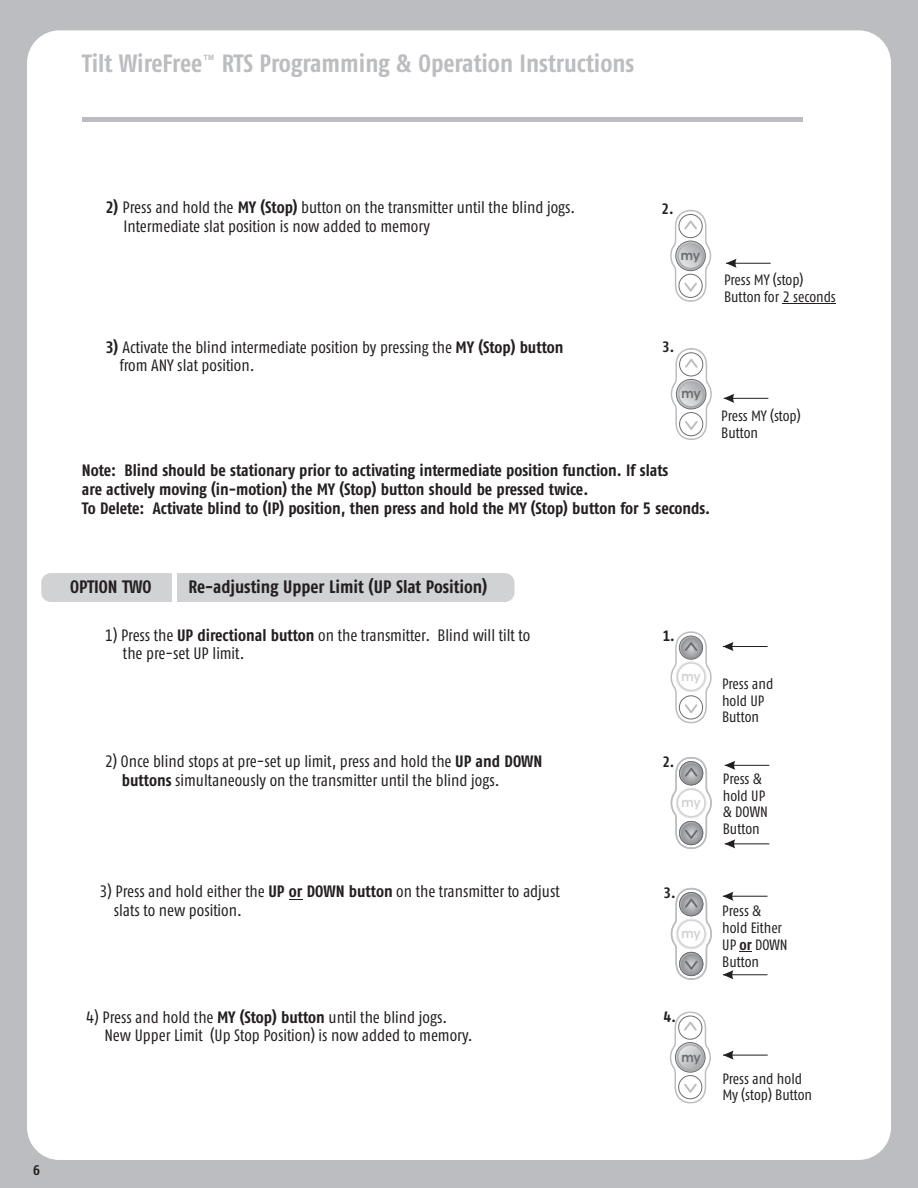
<style>
.page{position:relative;width:918px;height:1188px;background:#bcbdc0}
.page>*{position:absolute;margin:0;border:0;box-sizing:border-box;transform-origin:0 0}
.t1{font:25.05px "Fago Co Bold Tf";color:#bcbdc0}
.t2{font:18px "Fago Co Bold Tf";color:#231f20}
.t3{font:16.5px/18.6px "Fago Co Regular Tf";color:#231f20}
.t4{font:16.5px/18.9px "Fago Co Bold Tf";color:#231f20}
.t5{font:15px/16.8px "Fago Co Regular Tf";color:#231f20}
.t6{font:15px "Fago Co Bold Tf";color:#231f20}
.t7{font:13.95px "Fago Co Bold Tf";color:#231f20}
.t8{font:700 13.2px "Avant Garde IT Cby BT";color:#6c6d70}
.t9{font:700 13.2px "Avant Garde IT Cby BT";color:#d1d2d4}
.t10{font:700 7.35px "Arial";color:#bcbdc0}
.s1{font-family:"Fago Co Bold Tf"}
</style>
<div class="page">
<div style="left:27px;top:30px;width:864px;height:1130px;background:#fff;border-radius:32px"></div>
<div style="left:82px;top:117px;width:720px;height:5px;background:#bcbdc0"></div>
<hr style="left:723px;top:1055px;width:45px;height:1px;background:#231f20">
<svg style="left:723px;top:1051px;width:11px;height:9px"></svg>
<svg style="left:669px;top:1011px;width:42px;height:93px"></svg>
<div style="left:678px;top:1016px;width:24px;height:23px;border:1px solid #6c6d70;border-radius:50%"></div>
<hr style="left:725px;top:765px;width:44px;height:1px;background:#231f20">
<svg style="left:725px;top:761px;width:10px;height:9px"></svg>
<hr style="left:725px;top:844px;width:44px;height:1px;background:#231f20">
<svg style="left:725px;top:839px;width:10px;height:9px"></svg>
<svg style="left:670px;top:757px;width:42px;height:92px"></svg>
<svg style="left:740px;top:951px;width:12px;height:1px"></svg>
<hr style="left:723px;top:896px;width:45px;height:1px;background:#231f20">
<svg style="left:723px;top:892px;width:10px;height:9px"></svg>
<hr style="left:723px;top:975px;width:45px;height:1px;background:#231f20">
<svg style="left:723px;top:970px;width:10px;height:9px"></svg>
<svg style="left:670px;top:887px;width:42px;height:93px"></svg>
<svg style="left:289px;top:899px;width:13px;height:1px"></svg>
<svg style="left:670px;top:348px;width:42px;height:92px"></svg>
<svg style="left:670px;top:631px;width:42px;height:93px"></svg>
<hr style="left:723px;top:646px;width:45px;height:1px;background:#231f20">
<svg style="left:724px;top:642px;width:10px;height:9px"></svg>
<svg style="left:676px;top:662px;width:30px;height:30px"></svg>
<div style="left:678px;top:664px;width:26px;height:26px;background:#fff;border-radius:50%"></div>
<div style="left:41px;top:573px;width:473px;height:29px;background:#d1d2d4;border-radius:9px"></div>
<div style="left:172px;top:572px;width:5px;height:35px;background:#fff"></div>
<hr style="left:724px;top:398px;width:44px;height:1px;background:#231f20">
<svg style="left:724px;top:394px;width:10px;height:9px"></svg>
<svg style="left:670px;top:209px;width:42px;height:93px"></svg>
<hr style="left:782px;top:303px;width:54px;height:1px;background:#231f20">
<hr style="left:726px;top:263px;width:45px;height:1px;background:#231f20">
<svg style="left:726px;top:259px;width:11px;height:9px"></svg>
<h1 class="t1" style="left:82px;top:54px;width:554px">Tilt WireFree RTS Programming &amp; Operation Instructions</h1>
<p class="t10" style="left:204px;top:55px;width:12px">TM</p>
<p class="t7" style="left:33px;top:1165px;width:8px">6</p>
<p class="t3" style="left:105px;top:200px;width:472px"><span class="s1">2)</span> Press and hold the <span class="s1">MY (Stop)</span> button on the transmitter until the blind jogs.</p>
<p class="t6" style="left:662px;top:204px;width:14px">2.</p>
<p class="t3" style="left:123px;top:218px;width:308px">Intermediate slat position is now added to memory</p>
<p class="t8" style="left:681px;top:250px;width:21px">my</p>
<p class="t5" style="left:724px;top:273px;width:113px">Press MY (stop)<br>Button for 2 seconds</p>
<p class="t3" style="left:120px;top:339px;width:445px;text-indent:-15px"><span class="s1">3)</span> Activate the blind intermediate position by pressing the <span class="s1">MY (Stop) button </span>from ANY slat position.</p>
<p class="t6" style="left:662px;top:342px;width:14px">3.</p>
<p class="t8" style="left:682px;top:388px;width:21px">my</p>
<p class="t4" style="left:82px;top:462px;width:630px">Note: Blind should be stationary prior to activating intermediate position function. If slats<br>are actively moving (in-motion) the MY (Stop) button should be pressed twice.<br>To Delete: Activate blind to (IP) position, then press and hold the MY (Stop) button for 5 seconds.</p>
<p class="t5" style="left:721px;top:409px;width:81px">Press MY (stop)<br>Button</p>
<p class="t2" style="left:70px;top:581px;width:83px">OPTION TWO</p>
<p class="t2" style="left:189px;top:580px;width:300px">Re-adjusting Upper Limit (UP Slat Position)</p>
<p class="t3" style="left:105px;top:627px;width:427px">1) Press the <span class="s1">UP directional button</span> on the transmitter. Blind will tilt to</p>
<p class="t6" style="left:663px;top:631px;width:14px">1.</p>
<p class="t3" style="left:123px;top:646px;width:123px">the pre-set UP limit.</p>
<p class="t9" style="left:682px;top:671px;width:21px">my</p>
<p class="t3" style="left:122px;top:754px;width:422px;text-indent:-17px">2) Once blind stops at pre-set up limit, press and hold the <span class="s1">UP and DOWN buttons</span> simultaneously on the transmitter until the blind jogs.</p>
<p class="t6" style="left:662px;top:757px;width:14px">2.</p>
<p class="t9" style="left:682px;top:797px;width:21px">my</p>
<p class="t3" style="left:114px;top:884px;width:448px;text-indent:-15px">3) Press and hold either the <span class="s1">UP or DOWN button</span> on the transmitter to adjust slats to new position.</p>
<p class="t6" style="left:664px;top:887px;width:14px">3.</p>
<p class="t9" style="left:682px;top:928px;width:21px">my</p>
<p class="t3" style="left:86px;top:1009px;width:362px">4) Press and hold the <span class="s1">MY (Stop) button</span> until the blind jogs.</p>
<p class="t6" style="left:664px;top:1011px;width:14px">4.</p>
<p class="t3" style="left:104px;top:1028px;width:370px">New Upper Limit (Up Stop Position) is now added to memory.</p>
<p class="t8" style="left:682px;top:1052px;width:21px">my</p>
<p class="t5" style="left:722px;top:677px;width:53px">Press and hold UP<br>Button</p>
<p class="t5" style="left:723px;top:772px;width:47px">Press &amp; hold UP &amp; DOWN<br>Button</p>
<p class="t5" style="left:722px;top:904px;width:67px">Press &amp; hold Either<br>UP <span class="s1">or</span> DOWN<br>Button</p>
<p class="t5" style="left:722px;top:1072px;width:91px">Press and hold<br>My (stop) Button</p>
</div>
